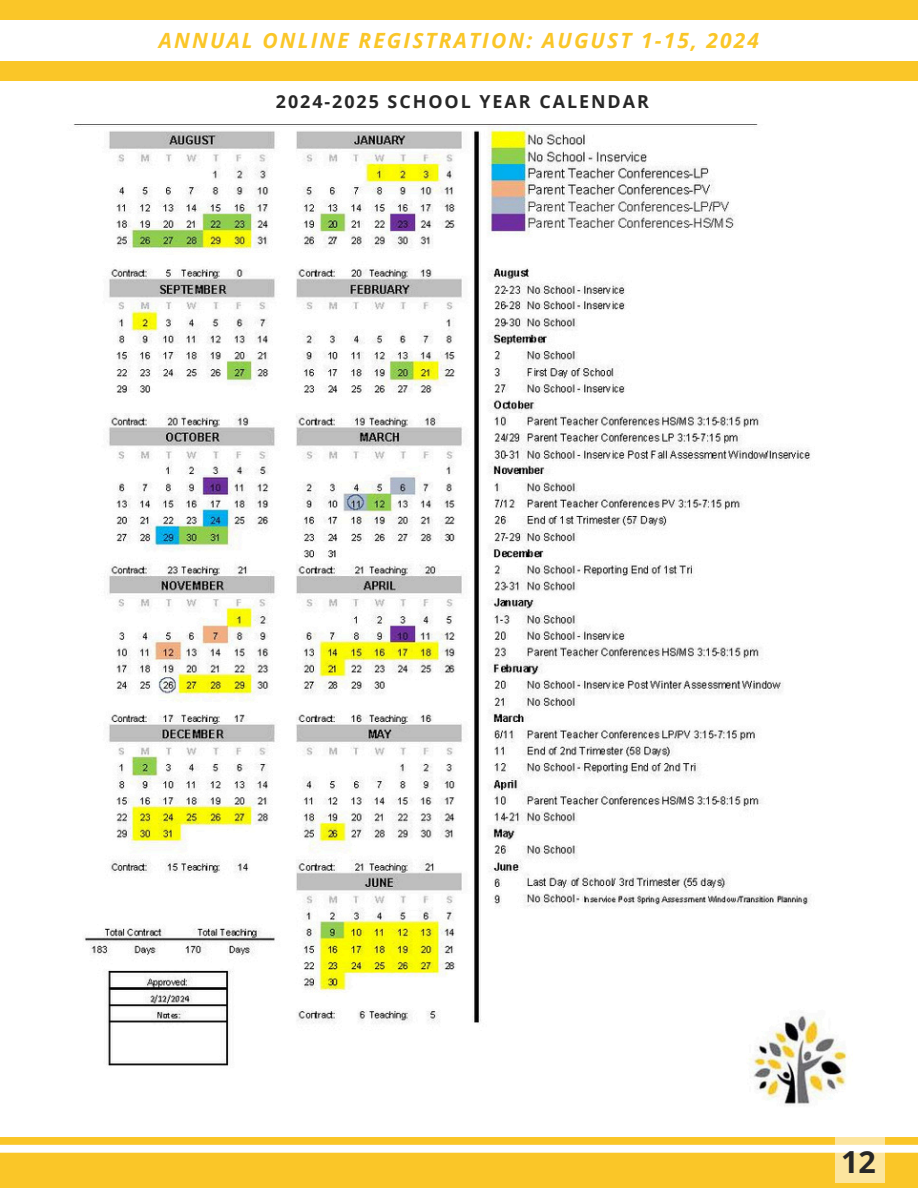
<style>
.page{position:relative;width:918px;height:1188px;background:#fff}
.page>*{position:absolute;margin:0;border:0;box-sizing:border-box;transform-origin:0 0}
.t1{font:700 30.45px "Open Sans";color:#272727}
.t2{font:italic 700 21px "Open Sans";letter-spacing:.1em;color:#fac628}
.t3{font:700 17.85px "Open Sans";letter-spacing:.11em;color:#272727}
</style>
<div class="page">
<div style="left:0;top:0;width:918px;height:81px;background:#fac628"></div>
<div style="left:0;top:21px;width:918px;height:40px;background:#fff"></div>
<div style="left:0;top:1138px;width:918px;height:50px;background:#fac628"></div>
<div style="left:0;top:1145px;width:918px;height:8px;background:#fff"></div>
<svg style="left:835px;top:1138px;width:50px;height:45px;fill:#fce59e"></svg>
<img style="left:73px;top:124px;width:774px;height:982px">
<p class="t2" style="left:159px;top:25px;width:602px">ANNUAL ONLINE REGISTRATION: AUGUST 1-15, 2024</p>
<p class="t3" style="left:276px;top:89px;width:375px">2024-2025 SCHOOL YEAR CALENDAR</p>
<p class="t1" style="left:841px;top:1140px;width:36px">12</p>
</div>
